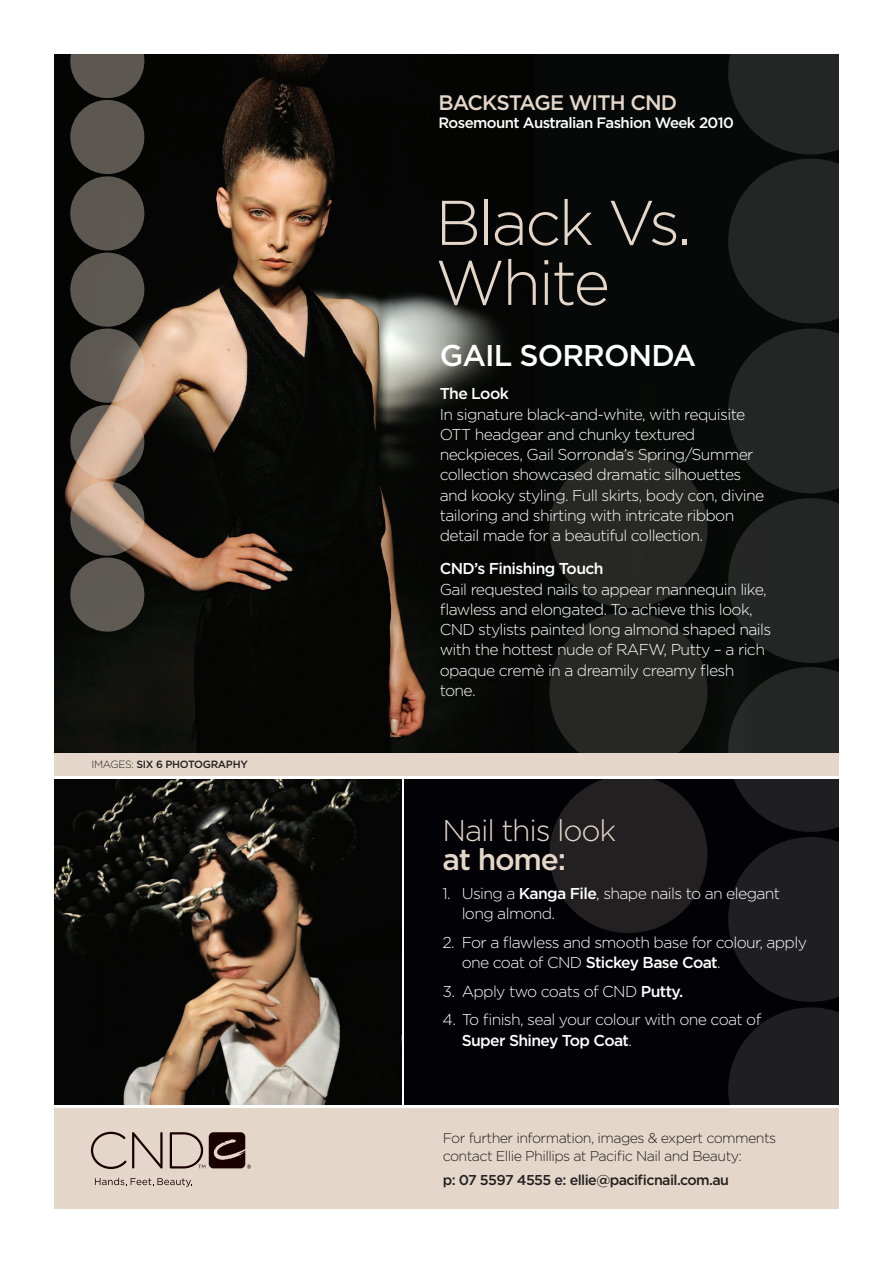
<style>
.page{position:relative;width:893px;height:1263px;background:#fff}
.page>*{position:absolute;margin:0;border:0;box-sizing:border-box;transform-origin:0 0}
.t1{font:300 63px/60px "Gotham";letter-spacing:-.04em;color:#e4d7ca}
.t2{font:500 30px "Gotham";letter-spacing:-.03em;color:#fff}
.t3{font:300 30px "Gotham";letter-spacing:-.04em;color:#e4d7ca}
.t4{font:500 30px "Gotham";color:#e4d7ca}
.t5{font:500 21px "Gotham";letter-spacing:-.04em;color:#e4d7ca}
.t6{font:300 15.75px/20.2px "Gotham";letter-spacing:-.04em;color:#fff}
.t7{font:500 15.75px "Gotham";letter-spacing:-.04em;color:#fff}
.t8{font:500 15px "Gotham";letter-spacing:-.04em;color:#fff}
.t9{font:300 14.25px/18px "Gotham";letter-spacing:-.04em;color:#231f20}
.t10{font:500 14.25px "Gotham";letter-spacing:-.04em;color:#231f20}
.t11{font:500 10.5px "Gotham";letter-spacing:-.03em;color:#231f20}
.t12{font:300 10.5px "Gotham";color:#231f20}
.s1{font-weight:300}
.s2{font-weight:500}
</style>
<div class="page">
<img style="left:54px;top:54px;width:785px;height:699px">
<div style="left:404px;top:768px;width:435px;height:357px;background:#020105"></div>
<img style="left:54px;top:779px;width:348px;height:326px">
<svg style="left:728px;top:54px;width:111px;height:100px;background:#202121"></svg>
<svg style="left:728px;top:159px;width:165px;height:164px;fill:#242525"></svg>
<svg style="left:728px;top:329px;width:165px;height:164px;fill:#242525"></svg>
<svg style="left:728px;top:1007px;width:165px;height:165px;fill:#1f1e22"></svg>
<svg style="left:728px;top:498px;width:165px;height:165px;fill:#242525"></svg>
<svg style="left:728px;top:667px;width:165px;height:165px;fill:#242525"></svg>
<svg style="left:728px;top:837px;width:165px;height:165px;fill:#1f1e22"></svg>
<div style="left:70px;top:24px;width:74px;height:74px;background:#5c5851;border-radius:50%"></div>
<div style="left:70px;top:100px;width:74px;height:74px;background:#5c5851;border-radius:50%"></div>
<div style="left:70px;top:176px;width:74px;height:74px;background:#5c5851;border-radius:50%"></div>
<svg style="left:70px;top:482px;width:74px;height:74px;background:#a58f7e"></svg>
<div style="left:70px;top:557px;width:74px;height:75px;background:#5d5953;border-radius:50%"></div>
<div style="left:70px;top:253px;width:74px;height:74px;background:#5c5852;border-radius:50%"></div>
<svg style="left:70px;top:329px;width:74px;height:74px;background:#71685f"></svg>
<svg style="left:70px;top:405px;width:74px;height:74px;background:#b19987"></svg>
<div style="left:549px;top:450px;width:158px;height:158px;background:#272724;border-radius:50%"></div>
<div style="left:549px;top:612px;width:158px;height:158px;background:#272724;border-radius:50%"></div>
<div style="left:549px;top:775px;width:158px;height:158px;background:#232022;border-radius:50%"></div>
<div style="left:54px;top:1107px;width:785px;height:102px;background:#e4d7ca"></div>
<div style="left:54px;top:753px;width:785px;height:25px;background:#e4d7ca"></div>
<div style="left:26px;top:12px;width:842px;height:42px;background:#fff"></div>
<svg style="left:91px;top:1132px;width:160px;height:37px"></svg>
<svg style="left:95px;top:1178px;width:97px;height:9px"></svg>
<hr style="left:45px;top:776px;width:820px;height:2px;background:#fff">
<hr style="left:45px;top:1105px;width:820px;height:2px;background:#fff">
<p class="t12" style="left:92px;top:758px;width:20px">images</p>
<p class="t11" style="left:131px;top:758px;width:118px"><span class="s1">:</span> Six 6 Photography</p>
<h3 class="t5" style="left:438px;top:90px;width:223px">BACKSTAGE WI TH CND</h3>
<p class="t8" style="left:438px;top:114px;width:297px">Rosemount Australian Fashion Week 2010</p>
<h1 class="t1" style="left:435px;top:192px;width:258px">Black Vs.<br>White</h1>
<h2 class="t2" style="left:440px;top:339px;width:258px">Gail Sorronda</h2>
<p class="t7" style="left:440px;top:385px;width:71px">The Look</p>
<p class="t6" style="left:440px;top:404px;width:326px">In signature black-and-white, with requisite OTT headgear and chunky textured neckpieces, Gail Sorronda’s Spring/Summer collection showcased dramatic silhouettes and kooky styling. Full skirts, body con, divine tailoring and shirting with intricate ribbon detail made for a beautiful collection.</p>
<p class="t7" style="left:440px;top:560px;width:165px">CND’s Finishing Touch</p>
<p class="t6" style="left:440px;top:579px;width:333px">Gail requested nails to appear mannequin like, flawless and elongated. To achieve this look, CND stylists painted long almond shaped nails with the hottest nude of RAFW, Putty – a rich opaque cremè in a dreamily creamy flesh tone.</p>
<h2 class="t3" style="left:442px;top:814px;width:175px">Nail this look</h2>
<h2 class="t4" style="left:442px;top:842px;width:125px">at home:</h2>
<p class="t6" style="left:462px;top:883px;width:320px;text-indent:-19px">1. Using a <span class="s2">Kanga File</span>, shape nails to an elegant long almond.</p>
<p class="t6" style="left:462px;top:932px;width:347px;text-indent:-19px">2. For a flawless and smooth base for colour, apply one coat of CND <span class="s2">Stickey Base Coat</span>.</p>
<p class="t6" style="left:442px;top:981px;width:242px">3. Apply two coats of CND <span class="s2">Putty.</span></p>
<p class="t6" style="left:462px;top:1009px;width:301px;text-indent:-19px">4. To finish, seal your colour with one coat of<br><span class="s2">Super Shiney Top Coat</span>.</p>
<p class="t9" style="left:443px;top:1129px;width:335px">For further information, images &amp; expert comments contact Ellie Phillips at Pacific Nail and Beauty:</p>
<p class="t10" style="left:443px;top:1172px;width:288px">p: 07 5597 4555 e: ellie@pacificnail.com.au</p>
</div>
